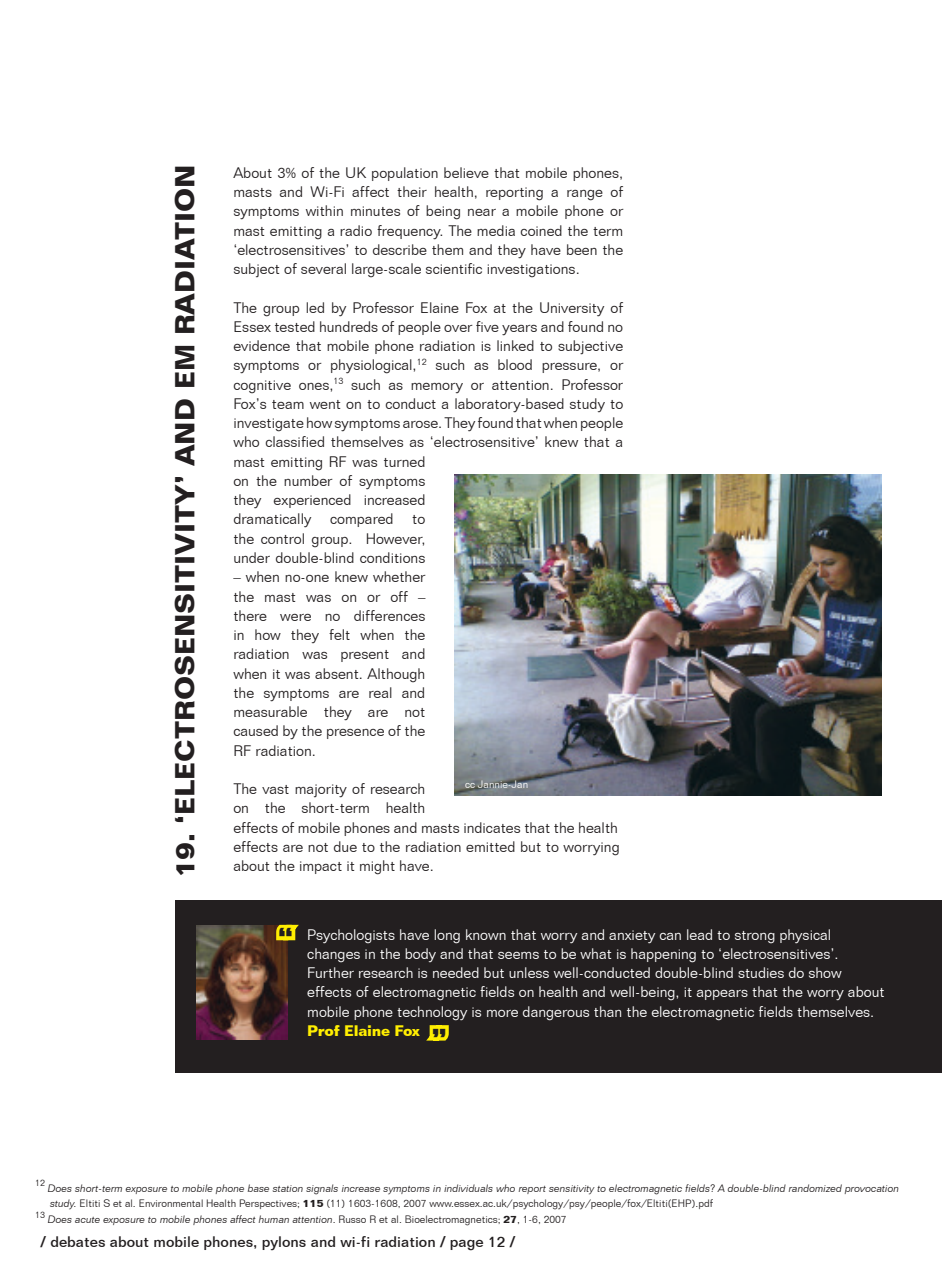
<style>
.page{position:relative;width:942px;height:1267px;background:#fff}
.page>*{position:absolute;margin:0;border:0;box-sizing:border-box;transform-origin:0 0}
.t1{font:700 28px "Folio BT";color:#231f20}
.t2{font:700 26.78px "Folio BT";color:#231f20}
.t3{font:300 14.88px/19.2px "Folio BT";color:#231f20;text-align:justify}
.t4{font:300 14.88px/19.2px "Folio BT";color:#fff}
.t5{font:500 14.88px "Folio BT";color:#231f20}
.t6{font:700 14.88px "Folio BT";letter-spacing:-.02em;color:#ffee01}
.t7{font:italic 300 10.5px/15.8px "Folio BT";color:#231f20}
.t8{font:300 10.5px "Folio BT";color:#fff}
.t9{font:300 9.1px "Folio BT";color:#231f20}
.s1{font-style:normal}
.s2{font-weight:700;font-style:normal}
.s3{font-family:"Helvetica Neue";font-weight:700}
</style>
<div class="page">
<div style="left:175px;top:900px;width:767px;height:172px;background:#231f20"></div>
<img style="left:196px;top:925px;width:92px;height:114px">
<svg style="left:271px;top:924px;width:28px;height:19px"></svg>
<svg style="left:426px;top:1025px;width:23px;height:16px"></svg>
<img style="left:454px;top:474px;width:427px;height:320px">
<h2 class="t2" style="left:169px;top:877px;width:714px;rotate:-90deg">19. ‘ELECTROSENSITIVITY’ AND EM RADIATION</h2>
<p class="t3" style="left:233px;top:163px;width:391px">About 3% of the UK population believe that mobile phones, masts and Wi-Fi affect their health, reporting a range of symptoms within minutes of being near a mobile phone or mast emitting a radio frequency. The media coined the term ‘electrosensitives’ to describe them and they have been the subject of several large-scale scientific investigations.</p>
<p class="t3" style="left:233px;top:297px;width:391px;text-align:left">The group led by Professor Elaine Fox at the University of Essex tested hundreds of people over five years and found no evidence that mobile phone radiation is linked to subjective symptoms or physiological,<sup>12</sup> such as blood pressure, or cognitive ones,<sup>13</sup> such as memory or attention. Professor Fox’s team went on to conduct a laboratory-based study to investigate how symptoms arose. They found that when people who classified themselves as ‘electrosensitive’ knew that a mast emitting RF was turned<br>on the number of symptoms<br>they experienced increased<br>dramatically</p>
<p class="t3" style="left:330px;top:509px;width:65px">compared</p>
<p class="t3" style="left:233px;top:509px;width:193px;text-indent:179px">to the control group. However, under double-blind conditions</p>
<p class="t3" style="left:233px;top:567px;width:193px">– when no-one knew whether the mast was on or off – there were no differences in how they felt when the radiation was present and when it was absent. Although the symptoms are real and measurable they are not caused by the presence of the RF radiation.</p>
<p class="t3" style="left:233px;top:779px;width:388px;text-align:left">The vast majority of research<br>on the short-term health<br>effects of mobile phones and masts indicates that the health effects are not due to the radiation emitted but to worrying</p>
<p class="t8" style="left:465px;top:777px;width:65px">cc Jannie-Jan</p>
<p class="t3" style="left:233px;top:856px;width:202px">about the impact it might have.</p>
<h1 class="t1" style="left:278px;top:920px;width:18px">“</h1>
<p class="t4" style="left:307px;top:924px;width:579px">Psychologists have long known that worry and anxiety can lead to strong physical changes in the body and that seems to be what is happening to ‘electrosensitives’.<br>Further research is needed but unless well-conducted double-blind studies do show effects of electromagnetic fields on health and well-being, it appears that the worry about mobile phone technology is more dangerous than the electromagnetic fields themselves.</p>
<p class="t6" style="left:307px;top:1021px;width:114px">Prof Elaine Fox</p>
<h1 class="t1" style="left:431px;top:1021px;width:18px">”</h1>
<p class="t9" style="left:35px;top:1177px;width:12px">12</p>
<p class="t7" style="left:48px;top:1179px;width:853px">Does short-term exposure to mobile phone base station signals increase symptoms in individuals who report sensitivity to electromagnetic fields? A double-blind randomized provocation study. <span class="s1">Eltiti S et al. Environmental Health Perspectives;</span> <span class="s2">115</span> <span class="s1">(11) 1603-1608, 2007 www.essex.ac.uk/psychology/psy/people/fox/Eltiti(EHP).pdf</span></p>
<p class="t9" style="left:35px;top:1208px;width:12px">13</p>
<p class="t7" style="left:48px;top:1211px;width:520px">Does acute exposure to mobile phones affect human attention<span class="s1">. Russo R et al. Bioelectromagnetics;</span> <span class="s2">27</span><span class="s1">, 1-6, 2007</span></p>
<p class="t5" style="left:40px;top:1232px;width:476px"><span class="s3">/</span> debates about mobile phones, pylons and wi-fi radiation <span class="s3">/</span> page 12 <span class="s3">/</span></p>
</div>
